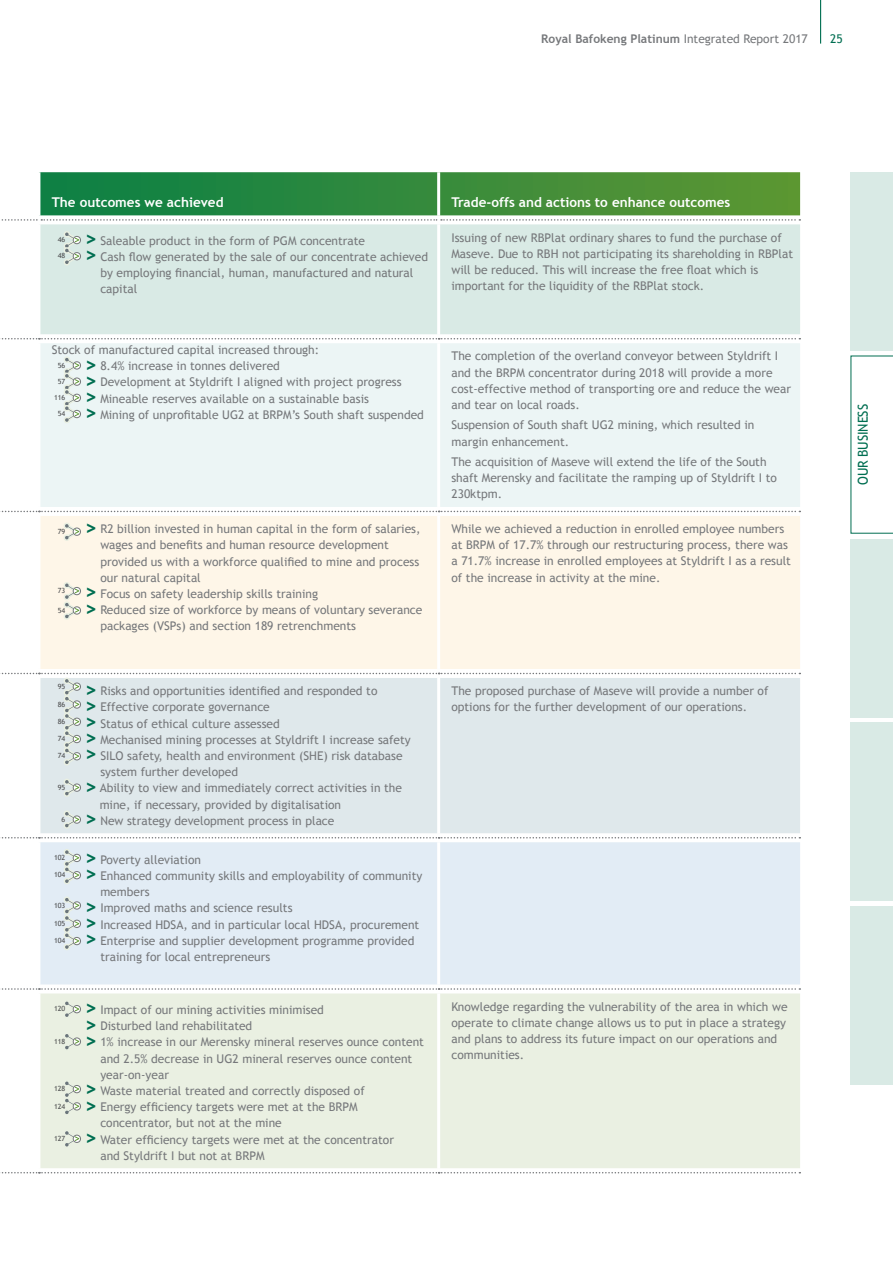
<style>
.page{position:relative;width:893px;height:1263px;background:#fff}
.page>*{position:absolute;margin:0;border:0;box-sizing:border-box;transform-origin:0 0}
.t1{font:13.65px "Trebuchet MS";letter-spacing:-.01em;color:#006e51;scale:.95 1}
.t2{font:700 13.5px "Trebuchet MS";color:#fff}
.t3{font:12px/16.2px "Trebuchet MS";color:#76787b}
.t4{font:700 12px "Trebuchet MS";color:#76787b}
.t5{font:12px "Trebuchet MS";color:#006e51}
.t6{font:7.2px "Trebuchet MS";color:#4b4c4d}
.s1{font-weight:400}
.s2{font-weight:700;font-size:21px;color:#006e51}
</style>
<div class="page">
<div style="left:40px;top:224px;width:760px;height:110px;background:#d9eae5"></div>
<div style="left:40px;top:343px;width:760px;height:164px;background:#ecf5f5"></div>
<div style="left:40px;top:516px;width:760px;height:153px;background:#fef6e8"></div>
<div style="left:40px;top:766px;width:760px;height:44px;background:#dfe8eb"></div>
<div style="left:40px;top:842px;width:760px;height:142px;background:#e2ecf5"></div>
<div style="left:40px;top:993px;width:760px;height:175px;background:#eaf0e2"></div>
<svg style="left:1px;top:172px;width:799px;height:49px;background:#549c5a"></svg>
<hr style="left:437px;top:224px;width:3px;height:110px;background:#fff">
<hr style="left:437px;top:343px;width:3px;height:164px;background:#fff">
<hr style="left:437px;top:516px;width:3px;height:153px;background:#fff">
<hr style="left:437px;top:678px;width:3px;height:155px;background:#fff">
<hr style="left:437px;top:842px;width:3px;height:142px;background:#fff">
<hr style="left:437px;top:993px;width:3px;height:175px;background:#fff">
<svg style="left:0;top:338px;width:800px;height:2px"></svg>
<svg style="left:0;top:510px;width:800px;height:3px"></svg>
<svg style="left:1px;top:984px;width:799px;height:6px"></svg>
<svg style="left:0;top:1172px;width:800px;height:1px"></svg>
<svg style="left:63px;top:230px;width:18px;height:36px"></svg>
<svg style="left:63px;top:356px;width:18px;height:68px"></svg>
<svg style="left:63px;top:581px;width:18px;height:39px"></svg>
<svg style="left:63px;top:778px;width:18px;height:19px"></svg>
<svg style="left:63px;top:848px;width:18px;height:37px"></svg>
<svg style="left:63px;top:896px;width:18px;height:55px"></svg>
<svg style="left:63px;top:999px;width:18px;height:20px"></svg>
<svg style="left:63px;top:1032px;width:18px;height:19px"></svg>
<svg style="left:63px;top:1079px;width:18px;height:37px"></svg>
<svg style="left:63px;top:1129px;width:18px;height:20px"></svg>
<svg style="left:63px;top:522px;width:18px;height:20px"></svg>
<svg style="left:0;top:810px;width:800px;height:29px"></svg>
<svg style="left:0;top:672px;width:800px;height:94px;background:#e1e9ec"></svg>
<hr style="left:820px;top:0;width:1px;height:44px;background:#006e51">
<div style="left:850px;top:539px;width:43px;height:178px;background:#d9eae5"></div>
<div style="left:850px;top:722px;width:43px;height:179px;background:#d9eae5"></div>
<div style="left:850px;top:906px;width:43px;height:178px;background:#d9eae5"></div>
<div style="left:850px;top:172px;width:43px;height:178px;background:#d9eae5"></div>
<svg style="left:850px;top:355px;width:43px;height:179px"></svg>
<p class="t4" style="left:541px;top:31px;width:268px">Royal Bafokeng Platinum <span class="s1">Integrated Report 2017</span></p>
<p class="t5" style="left:830px;top:31px;width:14px">25</p>
<p class="t2" style="left:52px;top:194px;width:173px">The outcomes we achieved</p>
<p class="t2" style="left:451px;top:194px;width:280px">Trade-offs and actions to enhance outcomes</p>
<p class="t6" style="left:58px;top:235px;width:9px">46</p>
<p class="t3" style="left:84px;top:233px;width:282px"><span class="s2">&gt;</span> Saleable product in the form of PGM concentrate</p>
<p class="t6" style="left:58px;top:252px;width:9px">48</p>
<p class="t3" style="left:100px;top:249px;width:329px;text-indent:-16px"><span class="s2">&gt;</span> Cash flow generated by the sale of our concentrate achieved by employing financial, human, manufactured and natural capital</p>
<p class="t3" style="left:451px;top:229px;width:343px">Issuing of new RBPlat ordinary shares to fund the purchase of Maseve. Due to RBH not participating its shareholding in RBPlat will be reduced. This will increase the free float which is important for the liquidity of the RBPlat stock.</p>
<p class="t3" style="left:52px;top:342px;width:269px">Stock of manufactured capital increased through:</p>
<p class="t6" style="left:58px;top:361px;width:9px">56</p>
<p class="t3" style="left:84px;top:358px;width:197px"><span class="s2">&gt;</span> 8.4% increase in tonnes delivered</p>
<p class="t6" style="left:58px;top:377px;width:9px">57</p>
<p class="t3" style="left:84px;top:374px;width:319px"><span class="s2">&gt;</span> Development at Styldrift I aligned with project progress</p>
<p class="t6" style="left:54px;top:393px;width:13px">116</p>
<p class="t3" style="left:84px;top:390px;width:286px"><span class="s2">&gt;</span> Mineable reserves available on a sustainable basis</p>
<p class="t6" style="left:58px;top:409px;width:9px">54</p>
<p class="t3" style="left:84px;top:407px;width:341px"><span class="s2">&gt;</span> Mining of unprofitable UG2 at BRPM’s South shaft suspended</p>
<p class="t6" style="left:58px;top:527px;width:9px">79</p>
<p class="t3" style="left:100px;top:521px;width:322px;text-indent:-16px"><span class="s2">&gt;</span> R2 billion invested in human capital in the form of salaries, wages and benefits and human resource development provided us with a workforce qualified to mine and process our natural capital</p>
<p class="t6" style="left:58px;top:586px;width:9px">73</p>
<p class="t3" style="left:84px;top:586px;width:235px"><span class="s2">&gt;</span> Focus on safety leadership skills training</p>
<p class="t6" style="left:58px;top:606px;width:9px">54</p>
<p class="t3" style="left:100px;top:602px;width:323px;text-indent:-16px"><span class="s2">&gt;</span> Reduced size of workforce by means of voluntary severance packages (VSPs) and section 189 retrenchments</p>
<p class="t6" style="left:58px;top:682px;width:9px">95</p>
<p class="t3" style="left:84px;top:683px;width:295px"><span class="s2">&gt;</span> Risks and opportunities identified and responded to</p>
<p class="t6" style="left:58px;top:700px;width:9px">86</p>
<p class="t3" style="left:84px;top:699px;width:187px"><span class="s2">&gt;</span> Effective corporate governance</p>
<p class="t6" style="left:58px;top:717px;width:9px">86</p>
<p class="t3" style="left:84px;top:715px;width:197px"><span class="s2">&gt;</span> Status of ethical culture assessed</p>
<p class="t6" style="left:58px;top:734px;width:9px">74</p>
<p class="t3" style="left:84px;top:731px;width:328px"><span class="s2">&gt;</span> Mechanised mining processes at Styldrift I increase safety</p>
<p class="t6" style="left:58px;top:752px;width:9px">74</p>
<p class="t3" style="left:100px;top:748px;width:304px;text-indent:-16px"><span class="s2">&gt;</span> SILO safety, health and environment (SHE) risk database system further developed</p>
<p class="t6" style="left:58px;top:783px;width:9px">95</p>
<p class="t3" style="left:84px;top:780px;width:319px"><span class="s2">&gt;</span> Ability to view and immediately correct activities in the</p>
<p class="t3" style="left:100px;top:796px;width:243px">mine, if necessary, provided by digitalisation</p>
<p class="t3" style="left:84px;top:812px;width:252px"><span class="s2">&gt;</span> New strategy development process in place</p>
<p class="t6" style="left:61px;top:815px;width:5px">6</p>
<p class="t6" style="left:54px;top:853px;width:13px">102</p>
<p class="t3" style="left:84px;top:851px;width:118px"><span class="s2">&gt;</span> Poverty alleviation</p>
<p class="t6" style="left:54px;top:870px;width:13px">104</p>
<p class="t3" style="left:100px;top:868px;width:324px;text-indent:-16px"><span class="s2">&gt;</span> Enhanced community skills and employability of community members</p>
<p class="t6" style="left:54px;top:901px;width:13px">103</p>
<p class="t3" style="left:84px;top:900px;width:210px"><span class="s2">&gt;</span> Improved maths and science results</p>
<p class="t6" style="left:54px;top:919px;width:13px">105</p>
<p class="t3" style="left:84px;top:916px;width:336px"><span class="s2">&gt;</span> Increased HDSA, and in particular local HDSA, procurement</p>
<p class="t6" style="left:54px;top:936px;width:13px">104</p>
<p class="t3" style="left:100px;top:932px;width:316px;text-indent:-16px"><span class="s2">&gt;</span> Enterprise and supplier development programme provided training for local entrepreneurs</p>
<p class="t6" style="left:54px;top:1004px;width:13px">120</p>
<p class="t3" style="left:84px;top:1002px;width:241px"><span class="s2">&gt;</span> Impact of our mining activities minimised <span class="s2">&gt;</span> Disturbed land rehabilitated</p>
<p class="t6" style="left:54px;top:1037px;width:13px">118</p>
<p class="t3" style="left:100px;top:1034px;width:325px;text-indent:-16px"><span class="s2">&gt;</span> 1% increase in our Merensky mineral reserves ounce content and 2.5% decrease in UG2 mineral reserves ounce content year-on-year</p>
<p class="t6" style="left:54px;top:1084px;width:13px">128</p>
<p class="t3" style="left:84px;top:1083px;width:282px"><span class="s2">&gt;</span> Waste material treated and correctly disposed of</p>
<p class="t6" style="left:54px;top:1102px;width:13px">124</p>
<p class="t3" style="left:100px;top:1099px;width:259px;text-indent:-16px"><span class="s2">&gt;</span> Energy efficiency targets were met at the BRPM concentrator, but not at the mine</p>
<p class="t6" style="left:54px;top:1134px;width:13px">127</p>
<p class="t3" style="left:100px;top:1131px;width:295px;text-indent:-16px"><span class="s2">&gt;</span> Water efficiency targets were met at the concentrator and Styldrift I but not at BRPM</p>
<p class="t3" style="left:451px;top:348px;width:341px">The completion of the overland conveyor between Styldrift I and the BRPM concentrator during 2018 will provide a more cost-effective method of transporting ore and reduce the wear and tear on local roads.</p>
<p class="t3" style="left:451px;top:417px;width:304px">Suspension of South shaft UG2 mining, which resulted in margin enhancement.</p>
<p class="t3" style="left:451px;top:454px;width:327px">The acquisition of Maseve will extend the life of the South shaft Merensky and facilitate the ramping up of Styldrift I to<br>230ktpm.</p>
<p class="t3" style="left:451px;top:521px;width:341px">While we achieved a reduction in enrolled employee numbers at BRPM of 17.7% through our restructuring process, there was a 71.7% increase in enrolled employees at Styldrift I as a result of the increase in activity at the mine.</p>
<p class="t3" style="left:451px;top:683px;width:319px">The proposed purchase of Maseve will provide a number of options for the further development of our operations.</p>
<p class="t3" style="left:451px;top:998px;width:338px">Knowledge regarding the vulnerability of the area in which we operate to climate change allows us to put in place a strategy and plans to address its future impact on our operations and communities.</p>
<p class="t1" style="left:855px;top:485px;width:87px;rotate:-90deg">OUR BUSINESS</p>
</div>
